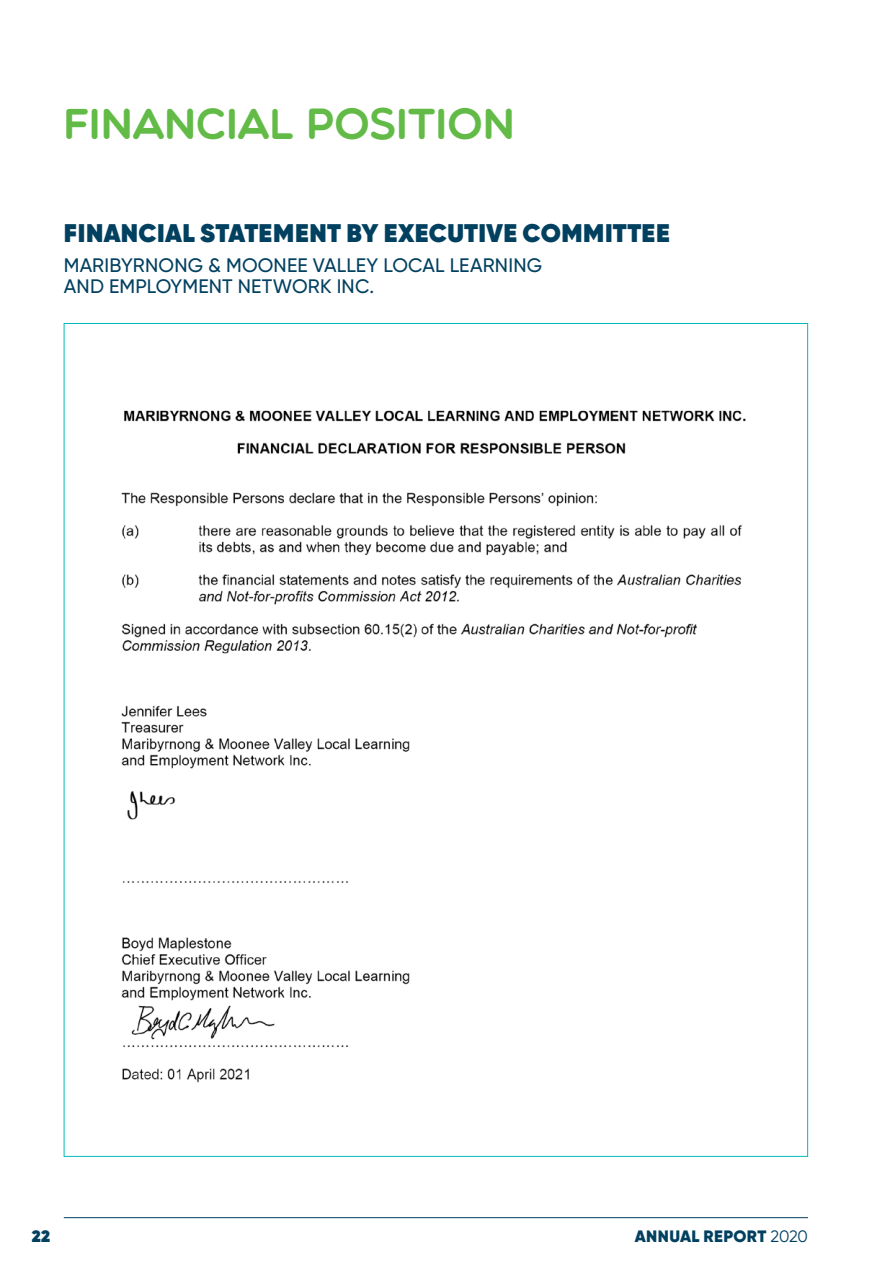
<style>
.page{position:relative;width:893px;height:1263px;background:#fff}
.page>*{position:absolute;margin:0;border:0;box-sizing:border-box;transform-origin:0 0}
.t1{font:43.5px "Multicolore";letter-spacing:-.01em;color:#62bb46}
.t2{font:800 25.5px "Gilroy";letter-spacing:.015em;color:#024060}
.t3{font:500 19.5px/21px "Gilroy";letter-spacing:.01em;color:#024060}
.t4{font:900 16.5px "Gilroy";letter-spacing:.02em;color:#024060}
.t5{font:800 16.5px "Gilroy";color:#024060}
.s1{font-weight:400}
</style>
<div class="page">
<hr style="left:64px;top:1217px;width:744px;height:1px;background:#024060">
<img style="left:121px;top:410px;width:625px;height:673px">
<h1 class="t1" style="left:63px;top:98px;width:453px">FINANCIAL POSITION</h1>
<h2 class="t2" style="left:64px;top:217px;width:607px">FINANCIAL STATEMENT BY EXECUTIVE COMMITTEE</h2>
<p class="t3" style="left:64px;top:254px;width:480px">MARIBYRNONG &amp; MOONEE VALLEY LOCAL LEARNING<br>AND EMPLOYMENT NETWORK INC.</p>
<p class="t5" style="left:32px;top:1226px;width:20px">22</p>
<p class="t4" style="left:635px;top:1226px;width:175px">ANNUAL REPORT <span class="s1">2020</span></p>
</div>
